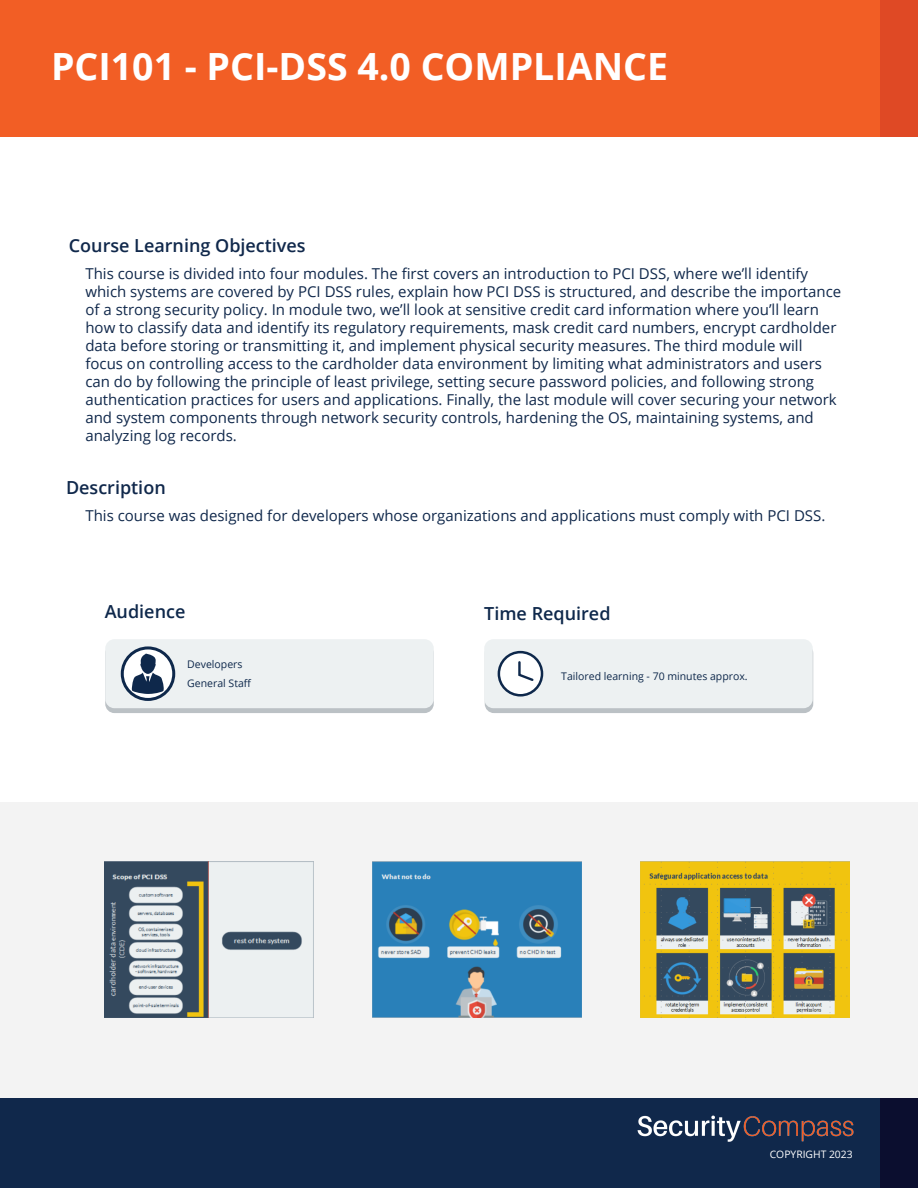
<style>
.page{position:relative;width:918px;height:1188px;background:#fff}
.page>*{position:absolute;margin:0;border:0;box-sizing:border-box;transform-origin:0 0}
.t1{font:700 37.5px "Open Sans";color:#fff}
.t2{font:600 18px "Open Sans";color:#10284b}
.t3{font:600 18px "Open Sans";color:#0e284b}
.t4{font:15px/18px "Open Sans";color:#10284b}
.t5{font:10.5px "Open Sans";color:#0e284b}
.t6{font:10.35px "Open Sans";color:#fff}
</style>
<div class="page">
<div style="left:0;top:802px;width:918px;height:299px;background:#f3f3f3"></div>
<div style="left:0;top:1099px;width:918px;height:89px;background:#10284b"></div>
<div style="left:881px;top:1099px;width:37px;height:89px;background:#0b0e2f"></div>
<img style="left:637px;top:1115px;width:217px;height:27px">
<div style="left:485px;top:644px;width:328px;height:69px;background:#bbc1c5;border-radius:9px"></div>
<div style="left:105px;top:644px;width:329px;height:69px;background:#bbc1c5;border-radius:9px"></div>
<div style="left:105px;top:639px;width:329px;height:69px;background:#edf1f2;border-radius:9px"></div>
<div style="left:484px;top:639px;width:329px;height:69px;background:#edf1f2;border-radius:9px"></div>
<div style="left:499px;top:652px;width:43px;height:43px;background:#fff;border-radius:50%"></div>
<div style="left:498px;top:651px;width:45px;height:46px;border:3px solid #0e284b;border-radius:50%"></div>
<svg style="left:518px;top:661px;width:16px;height:20px"></svg>
<svg style="left:122px;top:648px;width:52px;height:51px"></svg>
<div style="left:121px;top:646px;width:54px;height:55px;border:3px solid #0e284b;border-radius:50%"></div>
<svg style="left:132px;top:653px;width:32px;height:41px"></svg>
<img style="left:373px;top:862px;width:208px;height:156px">
<img style="left:641px;top:862px;width:208px;height:156px">
<img style="left:105px;top:862px;width:208px;height:156px">
<div style="left:0;top:0;width:918px;height:136px;background:#f25e25"></div>
<div style="left:880px;top:0;width:38px;height:136px;background:#df4925"></div>
<h1 class="t1" style="left:51px;top:39px;width:619px">PCI101 - PCI-DSS 4.0 COMPLIANCE</h1>
<p class="t2" style="left:69px;top:233px;width:238px">Course Learning Objectives</p>
<p class="t4" style="left:85px;top:264px;width:757px">This course is divided into four modules. The first covers an introduction to PCI DSS, where we’ll identify which systems are covered by PCI DSS rules, explain how PCI DSS is structured, and describe the importance of a strong security policy. In module two, we’ll look at sensitive credit card information where you’ll learn how to classify data and identify its regulatory requirements, mask credit card numbers, encrypt cardholder data before storing or transmitting it, and implement physical security measures. The third module will focus on controlling access to the cardholder data environment by limiting what administrators and users can do by following the principle of least privilege, setting secure password policies, and following strong authentication practices for users and applications. Finally, the last module will cover securing your network and system components through network security controls, hardening the OS, maintaining systems, and analyzing log records.</p>
<p class="t2" style="left:66px;top:475px;width:101px">Description</p>
<p class="t4" style="left:85px;top:507px;width:742px">This course was designed for developers whose organizations and applications must comply with PCI DSS.</p>
<p class="t3" style="left:105px;top:600px;width:82px">Audience</p>
<p class="t3" style="left:484px;top:601px;width:128px">Time Required</p>
<p class="t5" style="left:187px;top:657px;width:57px">Developers</p>
<p class="t5" style="left:187px;top:676px;width:66px">General Staff</p>
<p class="t5" style="left:561px;top:669px;width:188px">Tailored learning - 70 minutes approx.</p>
<p class="t6" style="left:770px;top:1147px;width:84px">COPYRIGHT 2023</p>
</div>
